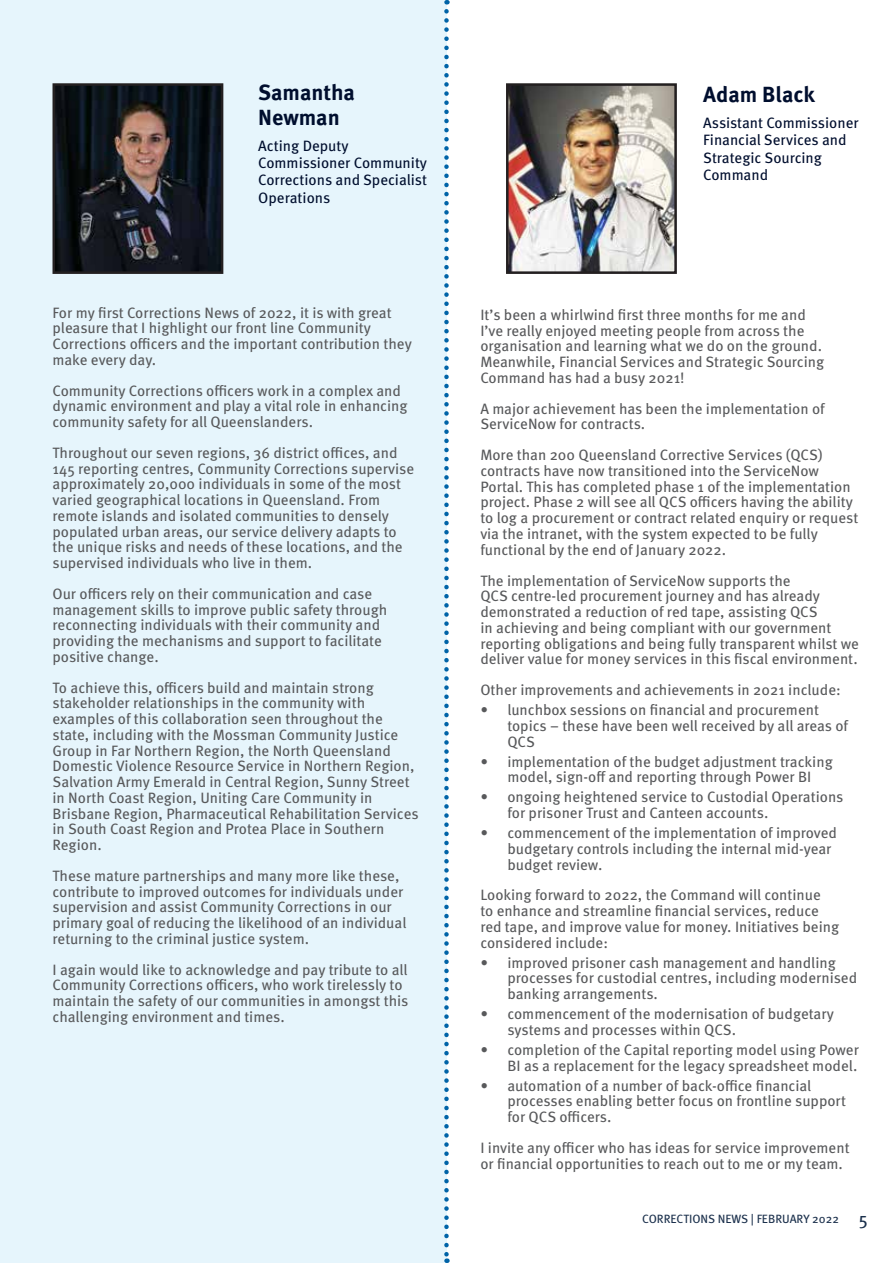
<style>
.page{position:relative;width:893px;height:1263px;background:#fff}
.page>*{position:absolute;margin:0;border:0;box-sizing:border-box;transform-origin:0 0}
.t1{font:700 21.9px/25.2px "Meta OT";color:#000e2e}
.t2{font:15px/15.8px "Meta OT";color:#58595b}
.t3{font:15px/17.2px "Meta OT";color:#000e2e}
.t4{font:12px "Meta OT";color:#1b304c}
.s1{font-size:18px}
</style>
<div class="page">
<div style="left:0;top:0;width:446px;height:1263px;background:#e6f5fc"></div>
<svg style="left:444px;top:11px;width:5px;height:1252px"></svg>
<img style="left:57px;top:87px;width:162px;height:183px">
<div style="left:53px;top:83px;width:170px;height:191px;border:3px solid #231f20"></div>
<img style="left:510px;top:87px;width:163px;height:183px">
<div style="left:506px;top:83px;width:171px;height:191px;border:3px solid #231f20"></div>
<h1 class="t1" style="left:258px;top:80px;width:98px">Samantha<br>Newman</h1>
<p class="t3" style="left:258px;top:137px;width:170px">Acting Deputy<br>Commissioner Community<br>Corrections and Specialist<br>Operations</p>
<p class="t2" style="left:53px;top:305px;width:361px">For my first Corrections News of 2022, it is with great pleasure that I highlight our front line Community Corrections officers and the important contribution they make every day.</p>
<p class="t2" style="left:53px;top:383px;width:357px">Community Corrections officers work in a complex and dynamic environment and play a vital role in enhancing community safety for all Queenslanders.</p>
<p class="t2" style="left:53px;top:445px;width:363px">Throughout our seven regions, 36 district offices, and 145 reporting centres, Community Corrections supervise approximately 20,000 individuals in some of the most varied geographical locations in Queensland. From remote islands and isolated communities to densely populated urban areas, our service delivery adapts to the unique risks and needs of these locations, and the supervised individuals who live in them.</p>
<p class="t2" style="left:53px;top:586px;width:336px">Our officers rely on their communication and case management skills to improve public safety through reconnecting individuals with their community and providing the mechanisms and support to facilitate positive change.</p>
<p class="t2" style="left:53px;top:680px;width:368px">To achieve this, officers build and maintain strong stakeholder relationships in the community with examples of this collaboration seen throughout the state, including with the Mossman Community Justice Group in Far Northern Region, the North Queensland Domestic Violence Resource Service in Northern Region, Salvation Army Emerald in Central Region, Sunny Street in North Coast Region, Uniting Care Community in Brisbane Region, Pharmaceutical Rehabilitation Services in South Coast Region and Protea Place in Southern Region.</p>
<p class="t2" style="left:53px;top:868px;width:355px">These mature partnerships and many more like these, contribute to improved outcomes for individuals under supervision and assist Community Corrections in our primary goal of reducing the likelihood of an individual returning to the criminal justice system.</p>
<p class="t2" style="left:53px;top:962px;width:357px">I again would like to acknowledge and pay tribute to all Community Corrections officers, who work tirelessly to maintain the safety of our communities in amongst this challenging environment and times.</p>
<h1 class="t1" style="left:703px;top:82px;width:113px">Adam Black</h1>
<p class="t3" style="left:703px;top:114px;width:157px">Assistant Commissioner<br>Financial Services and<br>Strategic Sourcing<br>Command</p>
<p class="t2" style="left:480px;top:307px;width:345px">It’s been a whirlwind first three months for me and I’ve really enjoyed meeting people from across the organisation and learning what we do on the ground.<br>Meanwhile, Financial Services and Strategic Sourcing Command has had a busy 2021!</p>
<p class="t2" style="left:480px;top:401px;width:346px">A major achievement has been the implementation of<br>ServiceNow for contracts.</p>
<p class="t2" style="left:480px;top:447px;width:379px">More than 200 Queensland Corrective Services (QCS) contracts have now transitioned into the ServiceNow Portal. This has completed phase 1 of the implementation project. Phase 2 will see all QCS officers having the ability to log a procurement or contract related enquiry or request via the intranet, with the system expected to be fully functional by the end of January 2022.</p>
<p class="t2" style="left:480px;top:573px;width:380px">The implementation of ServiceNow supports the<br>QCS centre-led procurement journey and has already demonstrated a reduction of red tape, assisting QCS<br>in achieving and being compliant with our government reporting obligations and being fully transparent whilst we deliver value for money services in this fiscal environment.</p>
<p class="t2" style="left:480px;top:682px;width:362px">Other improvements and achievements in 2021 include:</p>
<p class="t2" style="left:507px;top:702px;width:342px;text-indent:-27px">• lunchbox sessions on financial and procurement topics – these have been well received by all areas of<br>QCS</p>
<p class="t2" style="left:480px;top:754px;width:354px;text-align:center">• implementation of the budget adjustment tracking model, sign-off and reporting through Power BI</p>
<p class="t2" style="left:507px;top:789px;width:338px;text-indent:-27px">• ongoing heightened service to Custodial Operations for prisoner Trust and Canteen accounts.</p>
<p class="t2" style="left:507px;top:825px;width:331px;text-indent:-27px">• commencement of the implementation of improved budgetary controls including the internal mid-year budget review.</p>
<p class="t2" style="left:480px;top:887px;width:360px">Looking forward to 2022, the Command will continue<br>to enhance and streamline financial services, reduce red tape, and improve value for money. Initiatives being considered include:</p>
<p class="t2" style="left:507px;top:955px;width:351px;text-indent:-27px">• improved prisoner cash management and handling processes for custodial centres, including modernised banking arrangements.</p>
<p class="t2" style="left:507px;top:1006px;width:328px;text-indent:-27px">• commencement of the modernisation of budgetary systems and processes within QCS.</p>
<p class="t2" style="left:480px;top:1042px;width:380px;text-align:right">• completion of the Capital reporting model using Power<br>BI as a replacement for the legacy spreadsheet model.</p>
<p class="t2" style="left:507px;top:1077px;width:340px;text-indent:-27px">• automation of a number of back-office financial processes enabling better focus on frontline support for QCS officers.</p>
<p class="t2" style="left:480px;top:1140px;width:371px">I invite any officer who has ideas for service improvement or financial opportunities to reach out to me or my team.</p>
<p class="t4" style="left:642px;top:1212px;width:227px">CORRECTIONS NEWS | FEBRUARY 2022 <span class="s1">5</span></p>
</div>
